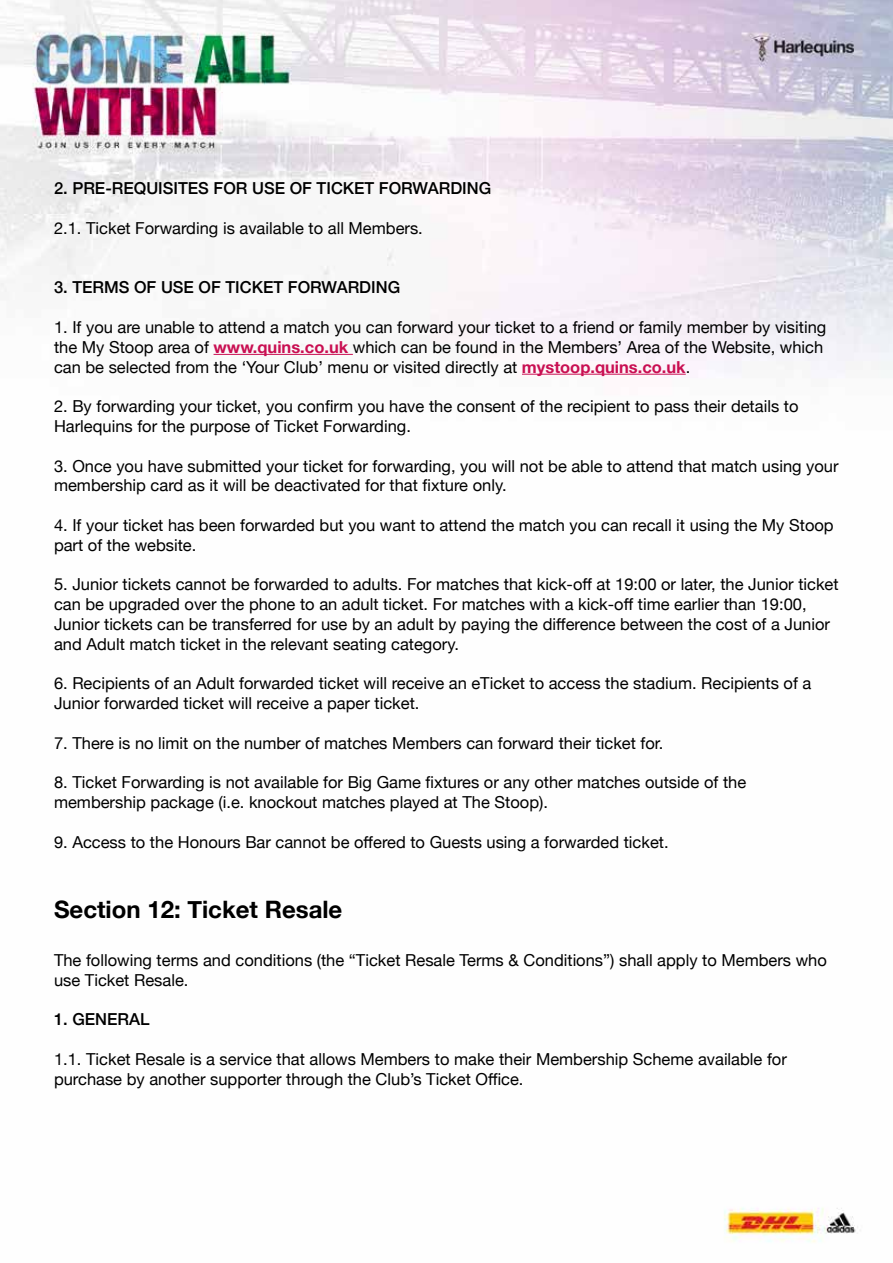
<style>
.page{position:relative;width:893px;height:1263px;background:#fff}
.page>*{position:absolute;margin:0;border:0;box-sizing:border-box;transform-origin:0 0}
.t1{font:700 24px "Helvetica Neue";color:#000}
.t2{font:16.5px/19.8px "Helvetica Neue";color:#000}
.t3{font:500 16.5px "Helvetica Neue";color:#000}
.s1{font-weight:700;color:#c90f52}
</style>
<div class="page">
<img style="left:0;top:0;width:893px;height:1243px">
<hr style="left:214px;top:354px;width:139px;height:1px;background:#c90f52">
<hr style="left:522px;top:374px;width:164px;height:1px;background:#c90f52">
<p class="t3" style="left:54px;top:175px;width:439px">2. PRE-REQUISITES FOR USE OF TICKET FORWARDING</p>
<p class="t2" style="left:54px;top:219px;width:370px">2.1. Ticket Forwarding is available to all Members.</p>
<p class="t3" style="left:54px;top:274px;width:348px">3. TERMS OF USE OF TICKET FORWARDING</p>
<p class="t2" style="left:54px;top:318px;width:774px">1. If you are unable to attend a match you can forward your ticket to a friend or family member by visiting the My Stoop area of <span class="s1">www.quins.co.uk</span> which can be found in the Members’ Area of the Website, which can be selected from the ‘Your Club’ menu or visited directly at <span class="s1">mystoop.quins.co.uk</span>.</p>
<p class="t2" style="left:54px;top:397px;width:746px">2. By forwarding your ticket, you confirm you have the consent of the recipient to pass their details to<br>Harlequins for the purpose of Ticket Forwarding.</p>
<p class="t2" style="left:54px;top:457px;width:786px">3. Once you have submitted your ticket for forwarding, you will not be able to attend that match using your membership card as it will be deactivated for that fixture only.</p>
<p class="t2" style="left:54px;top:516px;width:781px">4. If your ticket has been forwarded but you want to attend the match you can recall it using the My Stoop part of the website.</p>
<p class="t2" style="left:54px;top:575px;width:786px">5. Junior tickets cannot be forwarded to adults. For matches that kick-off at 19:00 or later, the Junior ticket can be upgraded over the phone to an adult ticket. For matches with a kick-off time earlier than 19:00, Junior tickets can be transferred for use by an adult by paying the difference between the cost of a Junior and Adult match ticket in the relevant seating category.</p>
<p class="t2" style="left:54px;top:674px;width:759px">6. Recipients of an Adult forwarded ticket will receive an eTicket to access the stadium. Recipients of a<br>Junior forwarded ticket will receive a paper ticket.</p>
<p class="t2" style="left:54px;top:734px;width:611px">7. There is no limit on the number of matches Members can forward their ticket for.</p>
<p class="t2" style="left:54px;top:773px;width:694px">8. Ticket Forwarding is not available for Big Game fixtures or any other matches outside of the membership package (i.e. knockout matches played at The Stoop).</p>
<p class="t2" style="left:54px;top:833px;width:616px">9. Access to the Honours Bar cannot be offered to Guests using a forwarded ticket.</p>
<h1 class="t1" style="left:54px;top:890px;width:290px">Section 12: Ticket Resale</h1>
<p class="t2" style="left:54px;top:951px;width:774px">The following terms and conditions (the “Ticket Resale Terms &amp; Conditions”) shall apply to Members who use Ticket Resale.</p>
<p class="t3" style="left:54px;top:1006px;width:97px">1. GENERAL</p>
<p class="t2" style="left:54px;top:1050px;width:734px">1.1. Ticket Resale is a service that allows Members to make their Membership Scheme available for purchase by another supporter through the Club’s Ticket Office.</p>
</div>
